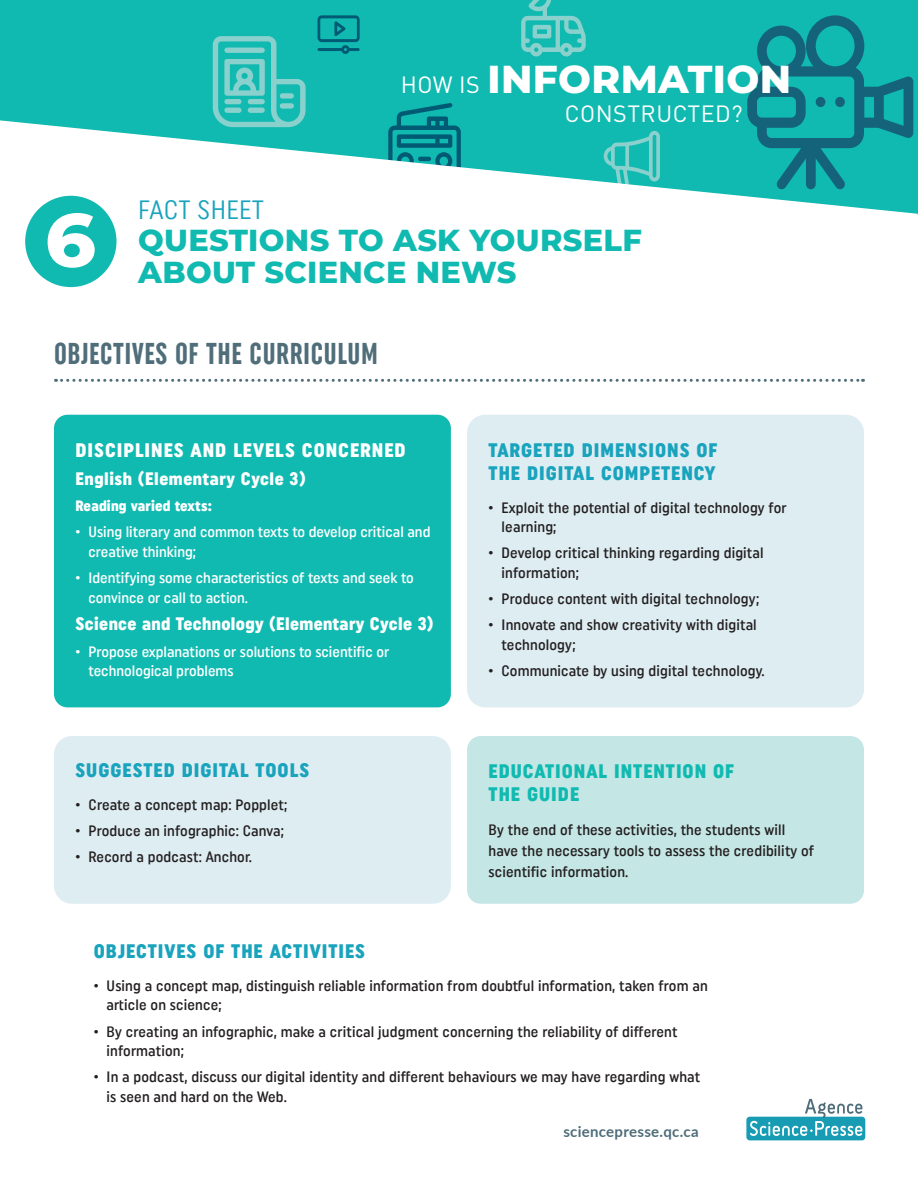
<style>
.page{position:relative;width:918px;height:1188px;background:#fff}
.page>*{position:absolute;margin:0;border:0;box-sizing:border-box;transform-origin:0 0}
.t1{font:800 75.3px "Montserrat";color:#fff}
.t2{font:800 39px "Montserrat";letter-spacing:.01em;color:#fff}
.t3{font:800 30.3px "Montserrat";letter-spacing:.01em;color:#10bab1}
.Titre_1{font:30px "Uniform Extra Condensed 3";letter-spacing:.02em;color:#506d7a}
.t4{font:26.4px "Uniform Condensed 6";letter-spacing:.01em;color:#19a3bd}
.t5{font:23.25px "DINOT";letter-spacing:.02em;color:#fff}
.Titre_3{font:19.5px/22.5px "Uniform Condensed 3";letter-spacing:.05em;color:#19a3bd}
.Titre_3-2{font:19.5px/22.5px "Uniform Condensed 3";letter-spacing:.05em;color:#10bab1}
.Titre_3-3{font:19.5px "Uniform Condensed 3";letter-spacing:.05em;color:#fff}
.t6{font:18px "Uniform Condensed 3";letter-spacing:.02em;color:#fff}
.t7{font:15px/19.5px "Uniform Condensed 2";letter-spacing:.01em;color:#231f20}
.t8{font:15px/19.5px "Uniform Condensed 2";color:#fff}
.t9{font:700 15px "Lato";letter-spacing:.02em;color:#4e6d79}
.t10{font:15px "Uniform Condensed 3";letter-spacing:.01em;color:#fff}
</style>
<div class="page">
<div style="left:0;top:0;width:918px;height:120px;background:#10bab1"></div>
<svg style="left:747px;top:15px;width:166px;height:105px;background:#119c9e"></svg>
<div style="left:816px;top:97px;width:9px;height:10px;background:#14637b;border-radius:50%"></div>
<div style="left:835px;top:97px;width:10px;height:10px;background:#14637b;border-radius:50%"></div>
<svg style="left:388px;top:103px;width:73px;height:17px"></svg>
<svg style="left:318px;top:15px;width:42px;height:39px;background:#0a989b"></svg>
<svg style="left:521px;top:0;width:65px;height:56px;background:#42c3bc"></svg>
<svg style="left:0;top:120px;width:918px;height:168px"></svg>
<svg style="left:213px;top:36px;width:93px;height:91px;background:#44c3bc"></svg>
<div style="left:25px;top:196px;width:92px;height:91px;background:#10bab1;border-radius:50%"></div>
<svg style="left:56px;top:379px;width:807px;height:3px"></svg>
<div style="left:746px;top:1117px;width:119px;height:23px;background:#179cb4;border-radius:3px"></div>
<svg style="left:750px;top:1099px;width:112px;height:37px"></svg>
<div style="left:54px;top:736px;width:397px;height:168px;background:#deedf2;border-radius:18px"></div>
<div style="left:54px;top:415px;width:397px;height:292px;background:#10bab1;border-radius:14px"></div>
<div style="left:467px;top:415px;width:397px;height:292px;background:#deedf2;border-radius:18px"></div>
<div style="left:467px;top:736px;width:397px;height:168px;background:#c4e6e4;border-radius:14px"></div>
<p class="t1" style="left:45px;top:185px;width:54px">6</p>
<p class="t5" style="left:401px;top:69px;width:81px">HOW IS</p>
<p class="t2" style="left:488px;top:50px;width:305px">INFORMATION</p>
<p class="t5" style="left:565px;top:98px;width:179px">CONSTRUCTED?</p>
<p class="t4" style="left:138px;top:194px;width:127px">FACT SHEET</p>
<p class="t3" style="left:138px;top:218px;width:505px">QUESTIONS TO ASK YOURSELF</p>
<p class="t3" style="left:138px;top:250px;width:380px">ABOUT SCIENCE NEWS</p>
<p class="Titre_1" style="left:54px;top:336px;width:325px">OBJECTIVES OF THE CURRICULUM</p>
<p class="Titre_3-3" style="left:76px;top:439px;width:332px">DISCIPLINES AND LEVELS CONCERNED</p>
<p class="t6" style="left:76px;top:468px;width:232px">English (Elementary Cycle 3)</p>
<p class="t10" style="left:76px;top:497px;width:138px">Reading varied texts:</p>
<p class="t8" style="left:89px;top:522px;width:343px;text-indent:-13px">• Using literary and common texts to develop critical and creative thinking;</p>
<p class="t8" style="left:89px;top:568px;width:327px;text-indent:-13px">• Identifying some characteristics of texts and seek to convince or call to action.</p>
<p class="t6" style="left:76px;top:613px;width:360px">Science and Technology (Elementary Cycle 3)</p>
<p class="t8" style="left:89px;top:641px;width:302px;text-indent:-13px">• Propose explanations or solutions to scientific or technological problems</p>
<p class="Titre_3" style="left:76px;top:758px;width:235px">SUGGESTED DIGITAL TOOLS</p>
<p class="t7" style="left:76px;top:794px;width:213px">• Create a concept map: Popplet;</p>
<p class="t7" style="left:76px;top:821px;width:210px">• Produce an infographic: Canva;</p>
<p class="t7" style="left:76px;top:847px;width:178px">• Record a podcast: Anchor.</p>
<p class="Titre_3" style="left:489px;top:439px;width:230px">TARGETED DIMENSIONS OF<br>THE DIGITAL COMPETENCY</p>
<p class="t7" style="left:502px;top:497px;width:287px;text-indent:-13px">• Exploit the potential of digital technology for learning;</p>
<p class="t7" style="left:502px;top:543px;width:264px;text-indent:-13px">• Develop critical thinking regarding digital information;</p>
<p class="t7" style="left:489px;top:589px;width:272px">• Produce content with digital technology;</p>
<p class="t7" style="left:502px;top:615px;width:257px;text-indent:-13px">• Innovate and show creativity with digital technology;</p>
<p class="t7" style="left:489px;top:661px;width:278px">• Communicate by using digital technology.</p>
<p class="Titre_3-2" style="left:489px;top:760px;width:247px">EDUCATIONAL INTENTION OF<br>THE GUIDE</p>
<p class="t7" style="left:489px;top:819px;width:327px;line-height:21px">By the end of these activities, the students will have the necessary tools to assess the credibility of scientific information.</p>
<p class="Titre_3" style="left:94px;top:940px;width:273px">OBJECTIVES OF THE ACTIVITIES</p>
<p class="t7" style="left:107px;top:976px;width:603px;text-indent:-13px">• Using a concept map, distinguish reliable information from doubtful information, taken from an article on science;</p>
<p class="t7" style="left:107px;top:1021px;width:572px;text-indent:-13px">• By creating an infographic, make a critical judgment concerning the reliability of different information;</p>
<p class="t7" style="left:107px;top:1067px;width:595px;text-indent:-13px">• In a podcast, discuss our digital identity and different behaviours we may have regarding what is seen and hard on the Web.</p>
<p class="t9" style="left:563px;top:1120px;width:137px">sciencepresse.qc.ca</p>
</div>
